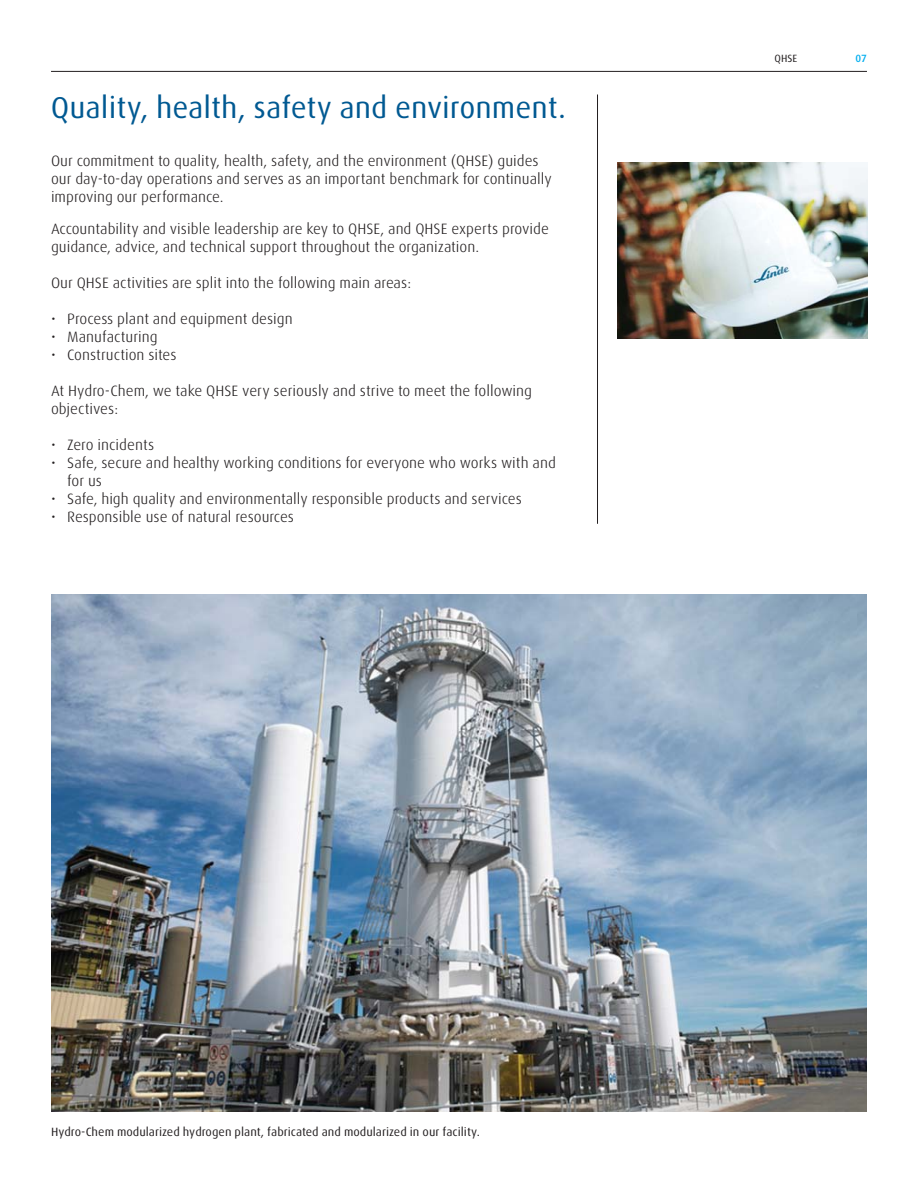
<style>
.page{position:relative;width:918px;height:1188px;background:#fff}
.page>*{position:absolute;margin:0;border:0;box-sizing:border-box;transform-origin:0 0}
.t1{font:30px "Linde Dax Global";color:#005992}
.t2{font:300 15px/18px "Linde Dax Global";color:#231f20}
.t3{font:12px "Linde Dax Global";color:#231f20}
.t4{font:10.5px "Linde Dax Global";color:#231f20}
.t5{font:500 10.5px "Linde Dax Global";color:#00aeef}
</style>
<div class="page">
<hr style="left:51px;top:71px;width:816px;height:1px;background:#231f20">
<img style="left:51px;top:594px;width:816px;height:517px">
<hr style="left:597px;top:94px;width:1px;height:430px;background:#231f20">
<img style="left:618px;top:163px;width:249px;height:176px">
<h1 class="t1" style="left:51px;top:95px;width:517px">Quality, health, safety and environment.</h1>
<p class="t2" style="left:51px;top:153px;width:502px">Our commitment to quality, health, safety, and the environment (QHSE) guides our day-to-day operations and serves as an important benchmark for continually improving our performance.</p>
<p class="t2" style="left:51px;top:221px;width:499px">Accountability and visible leadership are key to QHSE, and QHSE experts provide guidance, advice, and technical support throughout the organization.</p>
<p class="t2" style="left:51px;top:275px;width:362px">Our QHSE activities are split into the following main areas:</p>
<p class="t2" style="left:51px;top:311px;width:243px">• Process plant and equipment design</p>
<p class="t2" style="left:51px;top:329px;width:108px">• Manufacturing</p>
<p class="t2" style="left:51px;top:347px;width:127px">• Construction sites</p>
<p class="t2" style="left:51px;top:383px;width:483px">At Hydro-Chem, we take QHSE very seriously and strive to meet the following objectives:</p>
<p class="t2" style="left:51px;top:437px;width:105px">• Zero incidents</p>
<p class="t2" style="left:67px;top:455px;width:490px;text-indent:-16px">• Safe, secure and healthy working conditions for everyone who works with and for us</p>
<p class="t2" style="left:51px;top:491px;width:472px">• Safe, high quality and environmentally responsible products and services</p>
<p class="t2" style="left:51px;top:509px;width:244px">• Responsible use of natural resources</p>
<p class="t4" style="left:775px;top:54px;width:24px">QHSE</p>
<p class="t5" style="left:856px;top:54px;width:13px">07</p>
<p class="t3" style="left:51px;top:1126px;width:430px">Hydro-Chem modularized hydrogen plant, fabricated and modularized in our facility.</p>
</div>
